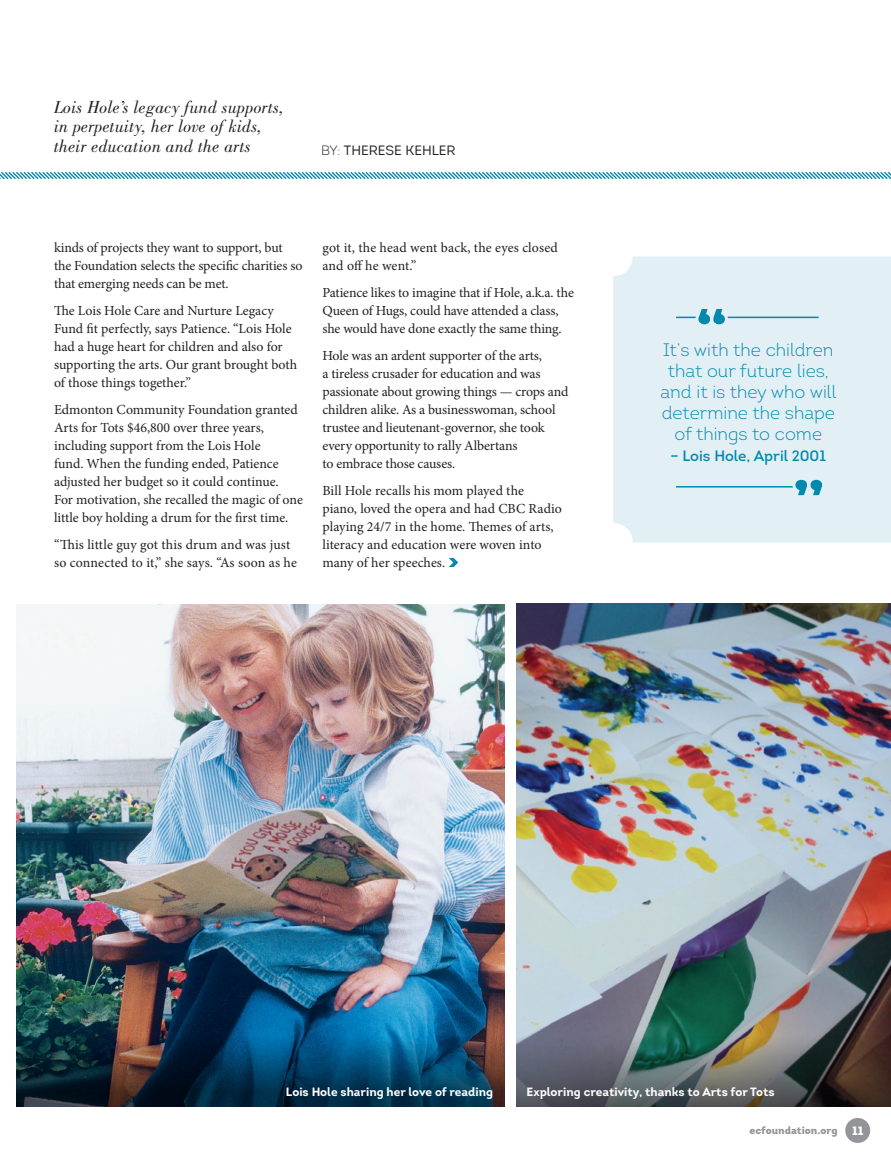
<style>
.page{position:relative;width:891px;height:1161px;background:#fff}
.page>*{position:absolute;margin:0;border:0;box-sizing:border-box;transform-origin:0 0}
.QUOTE{font:300 18px/21px "Intro";color:#0189ae;text-align:center}
.DEK{font:italic 18px/19.5px "Bodoni";letter-spacing:.01em;color:#231f20}
.QUOTE-2{font:600 15px "Intro";color:#0189ae}
.BODY{font:13.8px/18px "Minion Pro";letter-spacing:-.005em;color:#231f20}
.CREDITS{font:13.5px "Intro";color:#231f20}
.Author{font:700 12px "Intro";color:#fff}
.t1{font:900 10.5px "Intro";color:#939598}
.s1{font-weight:300}
.s2{font-size:12px;color:#fff}
</style>
<div class="page">
<div style="left:613px;top:256px;width:278px;height:286px;background:#e2eff4"></div>
<img style="left:16px;top:604px;width:489px;height:503px">
<img style="left:516px;top:603px;width:375px;height:414px">
<hr style="left:676px;top:486px;width:125px;height:2px;background:#0189ae">
<svg style="left:790px;top:475px;width:37px;height:25px"></svg>
<svg style="left:449px;top:558px;width:9px;height:9px"></svg>
<svg style="left:17px;top:1026px;width:488px;height:81px;background:#123a53"></svg>
<img style="left:516px;top:1017px;width:375px;height:90px">
<svg style="left:0;top:171px;width:891px;height:9px"></svg>
<hr style="left:676px;top:317px;width:143px;height:1px;background:#0189ae">
<svg style="left:693px;top:304px;width:37px;height:25px"></svg>
<div style="left:845px;top:1118px;width:25px;height:25px;background:#939598;border-radius:50%"></div>
<p class="DEK" style="left:54px;top:97px;width:231px">Lois Hole’s legacy fund supports, in perpetuity, her love of kids, their education and the arts</p>
<p class="CREDITS" style="left:321px;top:142px;width:136px"><span class="s1">BY:</span> THERESE KEHLER</p>
<p class="BODY" style="left:54px;top:239px;width:250px">kinds of projects they want to support, but the Foundation selects the specific charities so that emerging needs can be met.</p>
<p class="BODY" style="left:54px;top:302px;width:245px">The Lois Hole Care and Nurture Legacy Fund fit perfectly, says Patience. “Lois Hole had a huge heart for children and also for supporting the arts. Our grant brought both of those things together.”</p>
<p class="BODY" style="left:54px;top:401px;width:250px">Edmonton Community Foundation granted Arts for Tots $46,800 over three years, including support from the Lois Hole<br>fund. When the funding ended, Patience adjusted her budget so it could continue.<br>For motivation, she recalled the magic of one little boy holding a drum for the first time.</p>
<p class="BODY" style="left:54px;top:536px;width:244px">“This little guy got this drum and was just so connected to it,” she says. “As soon as he</p>
<p class="BODY" style="left:322px;top:239px;width:237px">got it, the head went back, the eyes closed and off he went.”</p>
<p class="BODY" style="left:322px;top:284px;width:253px">Patience likes to imagine that if Hole, a.k.a. the<br>Queen of Hugs, could have attended a class, she would have done exactly the same thing.</p>
<p class="BODY" style="left:322px;top:347px;width:248px">Hole was an ardent supporter of the arts,<br>a tireless crusader for education and was passionate about growing things — crops and children alike. As a businesswoman, school trustee and lieutenant-governor, she took every opportunity to rally Albertans<br>to embrace those causes.</p>
<p class="BODY" style="left:322px;top:482px;width:241px">Bill Hole recalls his mom played the<br>piano, loved the opera and had CBC Radio playing 24/7 in the home. Themes of arts, literacy and education were woven into many of her speeches.</p>
<p class="QUOTE" style="left:661px;top:339px;width:177px">It’s with the children that our future lies, and it is they who will determine the shape of things to come</p>
<p class="QUOTE-2" style="left:671px;top:446px;width:157px">– Lois Hole, April 2001</p>
<p class="Author" style="left:286px;top:1084px;width:209px">Lois Hole sharing her love of reading</p>
<p class="Author" style="left:526px;top:1084px;width:250px">Exploring creativity, thanks to Arts for Tots</p>
<p class="t1" style="left:750px;top:1123px;width:115px">ecfoundation.org <span class="s2">11</span></p>
</div>
